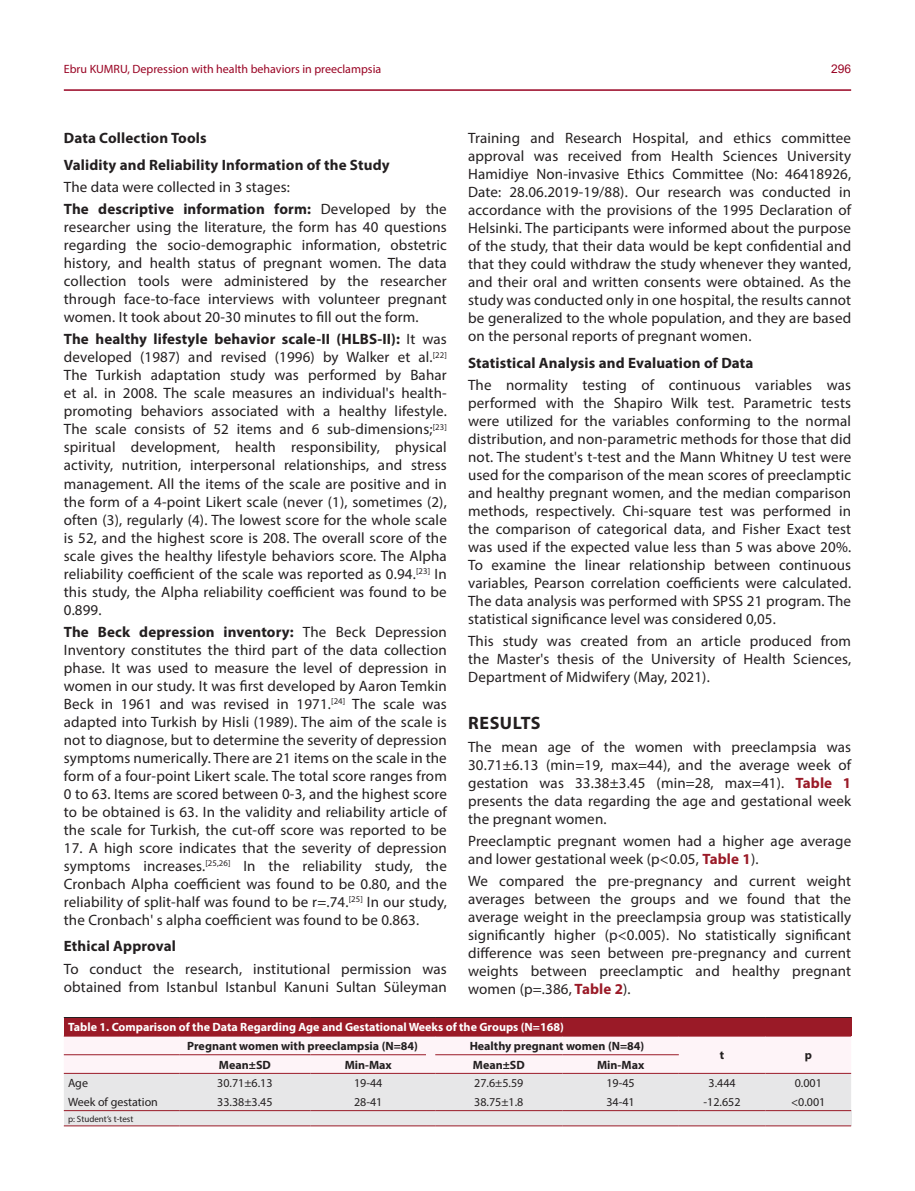
<style>
.page{position:relative;width:915px;height:1191px;background:#fff}
.page>*{position:absolute;margin:0;border:0;box-sizing:border-box;transform-origin:0 0}
.Metin_Başlıkları{font:700 18px "Myriad Pro";letter-spacing:.03em;color:#231f20}
.Ana_Metin{font:15px/18px "Myriad Pro";letter-spacing:.01em;color:#231f20;text-align:justify}
.Ara_başlıklar{font:700 15px "Myriad Pro";letter-spacing:.01em;color:#231f20}
.TABLO{font:12px "Myriad Pro";color:#231f20}
.TABLO-2{font:700 12px "Myriad Pro";color:#231f20}
.Tablo_B{font:700 12px "Myriad Pro";color:#fff}
.t1{font:12px "Myriad Pro";color:#990323}
.t2{font:12px "Arial";color:#990323}
.Tablo_alt{font:9px "Myriad Pro";color:#231f20}
.s1{font-weight:700}
.s2{font-weight:700;color:#9a1a27}
</style>
<div class="page">
<hr style="left:64px;top:89px;width:786px;height:2px;background:#990323">
<div style="left:64px;top:1017px;width:786px;height:19px;background:#9a1a27"></div>
<div style="left:64px;top:1110px;width:786px;height:15px;background:#e7e7e8"></div>
<hr style="left:64px;top:1017px;width:115px;height:1px;background:#231f20">
<hr style="left:179px;top:1017px;width:131px;height:1px;background:#231f20">
<hr style="left:310px;top:1017px;width:116px;height:1px;background:#231f20">
<hr style="left:435px;top:1017px;width:127px;height:1px;background:#231f20">
<hr style="left:562px;top:1017px;width:116px;height:1px;background:#231f20">
<hr style="left:678px;top:1017px;width:87px;height:1px;background:#231f20">
<hr style="left:765px;top:1017px;width:85px;height:1px;background:#231f20">
<hr style="left:64px;top:1125px;width:115px;height:1px;background:#9a1a27">
<hr style="left:179px;top:1125px;width:131px;height:1px;background:#9a1a27">
<hr style="left:310px;top:1125px;width:116px;height:1px;background:#9a1a27">
<hr style="left:435px;top:1125px;width:127px;height:1px;background:#9a1a27">
<hr style="left:562px;top:1125px;width:116px;height:1px;background:#9a1a27">
<hr style="left:678px;top:1125px;width:87px;height:1px;background:#9a1a27">
<hr style="left:765px;top:1125px;width:85px;height:1px;background:#9a1a27">
<svg style="left:64px;top:1036px;width:786px;height:75px"></svg>
<hr style="left:678px;top:1073px;width:87px;height:1px;background:#9a1a27">
<hr style="left:765px;top:1073px;width:85px;height:1px;background:#9a1a27">
<p class="t1" style="left:64px;top:61px;width:319px">Ebru KUMRU, Depression with health behaviors in preeclampsia</p>
<p class="t2" style="left:830px;top:60px;width:22px">296</p>
<p class="Ara_başlıklar" style="left:64px;top:128px;width:144px">Data Collection Tools</p>
<p class="Ara_başlıklar" style="left:64px;top:155px;width:327px">Validity and Reliability Information of the Study</p>
<p class="Ana_Metin" style="left:64px;top:178px;width:227px">The data were collected in 3 stages:</p>
<p class="Ana_Metin" style="left:64px;top:200px;width:384px"><span class="s1">The descriptive information form:</span> Developed by the researcher using the literature, the form has 40 questions regarding the socio-demographic information, obstetric history, and health status of pregnant women. The data collection tools were administered by the researcher through face-to-face interviews with volunteer pregnant women. It took about 20-30 minutes to fill out the form.</p>
<p class="Ana_Metin" style="left:64px;top:330px;width:384px"><span class="s1">The healthy lifestyle behavior scale-II (HLBS-II):</span> It was developed (1987) and revised (1996) by Walker et al.<sup>[22] </sup>The Turkish adaptation study was performed by Bahar et al. in 2008. The scale measures an individual's health&shy;promoting behaviors associated with a healthy lifestyle.<br>The scale consists of 52 items and 6 sub-dimensions;<sup>[23] </sup>spiritual development, health responsibility, physical activity, nutrition, interpersonal relationships, and stress management. All the items of the scale are positive and in the form of a 4-point Likert scale (never (1), sometimes (2), often (3), regularly (4). The lowest score for the whole scale is 52, and the highest score is 208. The overall score of the scale gives the healthy lifestyle behaviors score. The Alpha reliability coefficient of the scale was reported as 0.94.<sup>[23]</sup> In this study, the Alpha reliability coefficient was found to be 0.899.</p>
<p class="Ana_Metin" style="left:64px;top:622px;width:384px"><span class="s1">The Beck depression inventory:</span> The Beck Depression Inventory constitutes the third part of the data collection phase. It was used to measure the level of depression in women in our study. It was first developed by Aaron Temkin Beck in 1961 and was revised in 1971.<sup>[24]</sup> The scale was adapted into Turkish by Hisli (1989). The aim of the scale is not to diagnose, but to determine the severity of depression symptoms numerically. There are 21 items on the scale in the form of a four-point Likert scale. The total score ranges from 0 to 63. Items are scored between 0-3, and the highest score to be obtained is 63. In the validity and reliability article of the scale for Turkish, the cut-off score was reported to be</p>
<p class="Ana_Metin" style="left:64px;top:838px;width:384px">17. A high score indicates that the severity of depression symptoms increases.<sup>[25,26]</sup> In the reliability study, the Cronbach Alpha coefficient was found to be 0.80, and the reliability of split-half was found to be r=.74.<sup>[25]</sup> In our study, the Cronbach' s alpha coefficient was found to be 0.863.</p>
<p class="Ara_başlıklar" style="left:64px;top:936px;width:114px">Ethical Approval</p>
<p class="Ana_Metin" style="left:64px;top:959px;width:384px">To conduct the research, institutional permission was obtained from Istanbul Istanbul Kanuni Sultan Süleyman</p>
<p class="Ana_Metin" style="left:468px;top:129px;width:384px">Training and Research Hospital, and ethics committee approval was received from Health Sciences University Hamidiye Non-invasive Ethics Committee (No: 46418926, Date: 28.06.2019-19/88). Our research was conducted in accordance with the provisions of the 1995 Declaration of Helsinki. The participants were informed about the purpose of the study, that their data would be kept confidential and that they could withdraw the study whenever they wanted, and their oral and written consents were obtained. As the study was conducted only in one hospital, the results cannot be generalized to the whole population, and they are based on the personal reports of pregnant women.</p>
<p class="Ara_başlıklar" style="left:468px;top:353px;width:287px">Statistical Analysis and Evaluation of Data</p>
<p class="Ana_Metin" style="left:468px;top:376px;width:384px">The normality testing of continuous variables was performed with the Shapiro Wilk test. Parametric tests were utilized for the variables conforming to the normal distribution, and non-parametric methods for those that did not. The student's t-test and the Mann Whitney U test were used for the comparison of the mean scores of preeclamptic and healthy pregnant women, and the median comparison methods, respectively. Chi-square test was performed in the comparison of categorical data, and Fisher Exact test was used if the expected value less than 5 was above 20%.<br>To examine the linear relationship between continuous variables, Pearson correlation coefficients were calculated.<br>The data analysis was performed with SPSS 21 program. The statistical significance level was considered 0,05.</p>
<p class="Ana_Metin" style="left:468px;top:632px;width:384px">This study was created from an article produced from the Master's thesis of the University of Health Sciences, Department of Midwifery (May, 2021).</p>
<p class="Metin_Başlıkları" style="left:468px;top:711px;width:74px">RESULTS</p>
<p class="Ana_Metin" style="left:468px;top:737px;width:384px">The mean age of the women with preeclampsia was 30.71±6.13 (min=19, max=44), and the average week of gestation was 33.38±3.45 (min=28, max=41). <span class="s2">Table 1 </span>presents the data regarding the age and gestational week the pregnant women.</p>
<p class="Ana_Metin" style="left:468px;top:831px;width:384px">Preeclamptic pregnant women had a higher age average and lower gestational week (p&lt;0.05, <span class="s2">Table 1</span>).</p>
<p class="Ana_Metin" style="left:468px;top:872px;width:384px">We compared the pre-pregnancy and current weight averages between the groups and we found that the average weight in the preeclampsia group was statistically significantly higher (p&lt;0.005). No statistically significant difference was seen between pre-pregnancy and current weights between preeclamptic and healthy pregnant women (p=.386, <span class="s2">Table 2</span>).</p>
<p class="Tablo_B" style="left:68px;top:1019px;width:497px">Table 1. Comparison of the Data Regarding Age and Gestational Weeks of the Groups (N=168)</p>
<p class="TABLO-2" style="left:187px;top:1038px;width:232px">Pregnant women with preeclampsia (N=84)</p>
<p class="TABLO-2" style="left:469px;top:1038px;width:176px">Healthy pregnant women (N=84)</p>
<p class="TABLO-2" style="left:719px;top:1047px;width:6px">t</p>
<p class="TABLO-2" style="left:804px;top:1047px;width:9px">p</p>
<p class="TABLO-2" style="left:219px;top:1056px;width:53px">Mean±SD</p>
<p class="TABLO-2" style="left:344px;top:1056px;width:49px">Min-Max</p>
<p class="TABLO-2" style="left:472px;top:1056px;width:53px">Mean±SD</p>
<p class="TABLO-2" style="left:597px;top:1056px;width:49px">Min-Max</p>
<p class="TABLO" style="left:68px;top:1075px;width:21px">Age</p>
<p class="TABLO" style="left:217px;top:1075px;width:57px">30.71±6.13</p>
<p class="TABLO" style="left:354px;top:1075px;width:30px">19-44</p>
<p class="TABLO" style="left:474px;top:1075px;width:51px">27.6±5.59</p>
<p class="TABLO" style="left:606px;top:1075px;width:30px">19-45</p>
<p class="TABLO" style="left:708px;top:1075px;width:29px">3.444</p>
<p class="TABLO" style="left:794px;top:1075px;width:29px">0.001</p>
<p class="TABLO" style="left:68px;top:1094px;width:91px">Week of gestation</p>
<p class="TABLO" style="left:217px;top:1094px;width:57px">33.38±3.45</p>
<p class="TABLO" style="left:354px;top:1094px;width:30px">28-41</p>
<p class="TABLO" style="left:474px;top:1094px;width:51px">38.75±1.8</p>
<p class="TABLO" style="left:606px;top:1094px;width:30px">34-41</p>
<p class="TABLO" style="left:703px;top:1094px;width:38px">-12.652</p>
<p class="TABLO" style="left:790px;top:1094px;width:36px">&lt;0.001</p>
<p class="Tablo_alt" style="left:68px;top:1113px;width:67px">p: Student’s t-test</p>
</div>
